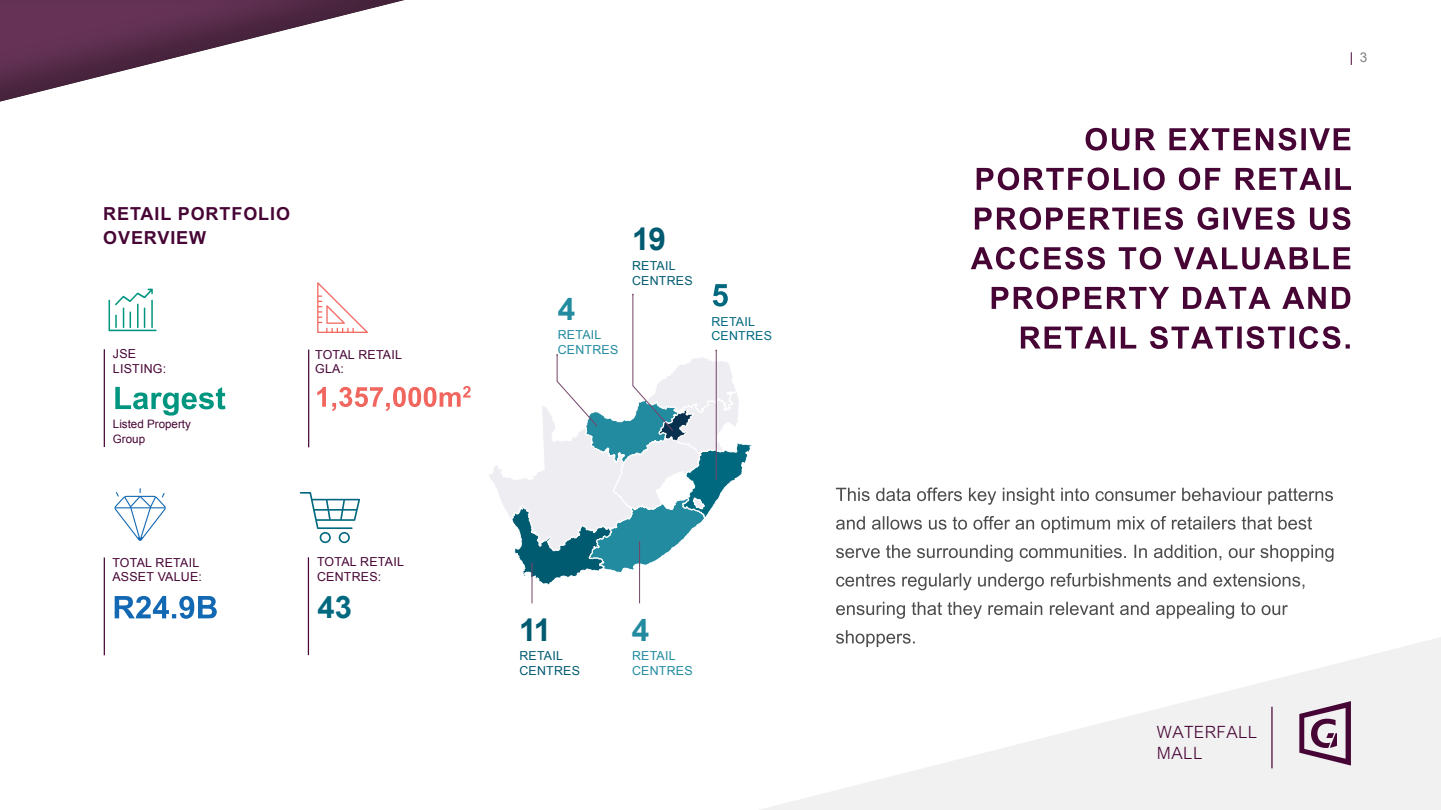
<style>
.page{position:relative;width:1441px;height:810px;background:#fff}
.page>*{position:absolute;margin:0;border:0;box-sizing:border-box;transform-origin:0 0}
.t1{font:700 31.35px "Arial";color:#005a70}
.t2{font:700 31.35px "Arial";color:#228ba0}
.t3{font:700 31.05px "Arial";color:#006980}
.t4{font:700 18px/24.3px "Arial MT Std";letter-spacing:.05em;color:#470535}
.t5{font:300 16.95px/20.2px "Arial MT Std";letter-spacing:.025em;color:#470535}
.t6{font:13.5px "Arial";color:#470535}
.t7{font:12.45px/14.9px "Arial";letter-spacing:.02em;color:#470535}
.t8{font:12.45px/14.9px "Arial";letter-spacing:.02em;color:#005a70}
.t9{font:12.45px/14.9px "Arial";letter-spacing:.02em;color:#228ba0}
.t10{font:12.45px/14.9px "Arial";letter-spacing:.02em;color:#006980}
.t11{font:11.55px/14.5px "Arial";color:#470535}
.s1{color:#808080}
</style>
<div class="page">
<svg style="left:761px;top:638px;width:679px;height:172px"></svg>
<hr style="left:1271px;top:707px;width:1px;height:61px;background:#470535">
<svg style="left:1299px;top:701px;width:51px;height:65px"></svg>
<svg style="left:1085px;top:128px;width:265px;height:23px"></svg>
<svg style="left:976px;top:168px;width:374px;height:22px"></svg>
<svg style="left:974px;top:207px;width:376px;height:23px"></svg>
<svg style="left:971px;top:247px;width:379px;height:23px"></svg>
<svg style="left:991px;top:287px;width:359px;height:22px"></svg>
<svg style="left:1020px;top:326px;width:329px;height:23px"></svg>
<svg style="left:0;top:0;width:405px;height:102px"></svg>
<svg style="left:835px;top:487px;width:497px;height:18px"></svg>
<svg style="left:836px;top:516px;width:475px;height:17px"></svg>
<svg style="left:836px;top:545px;width:497px;height:17px"></svg>
<svg style="left:836px;top:573px;width:468px;height:17px"></svg>
<svg style="left:836px;top:602px;width:451px;height:17px"></svg>
<svg style="left:836px;top:630px;width:78px;height:17px"></svg>
<svg style="left:115px;top:387px;width:110px;height:29px"></svg>
<hr style="left:104px;top:349px;width:1px;height:98px;background:#470535">
<svg style="left:317px;top:386px;width:153px;height:25px"></svg>
<hr style="left:308px;top:350px;width:1px;height:97px;background:#470535">
<svg style="left:317px;top:282px;width:51px;height:51px"></svg>
<svg style="left:108px;top:289px;width:48px;height:42px"></svg>
<svg style="left:115px;top:596px;width:102px;height:23px"></svg>
<hr style="left:104px;top:558px;width:1px;height:97px;background:#470535">
<svg style="left:114px;top:488px;width:52px;height:53px"></svg>
<svg style="left:300px;top:492px;width:60px;height:51px"></svg>
<hr style="left:308px;top:557px;width:1px;height:98px;background:#470535">
<hr style="left:531px;top:564px;width:1px;height:39px;background:#754468">
<hr style="left:639px;top:542px;width:1px;height:61px;background:#754468">
<svg style="left:489px;top:284px;width:262px;height:301px"></svg>
<h3 class="t4" style="left:103px;top:201px;width:188px">RETAIL PORTFOLIO<br>OVERVIEW</h3>
<p class="t7" style="left:113px;top:347px;width:55px">JSE<br>LISTING:</p>
<p class="t11" style="left:113px;top:417px;width:79px">Listed Property<br>Group</p>
<p class="t7" style="left:315px;top:347px;width:88px">TOTAL RETAIL<br>GLA:</p>
<p class="t7" style="left:112px;top:555px;width:91px">TOTAL RETAIL<br>ASSET VALUE:</p>
<p class="t7" style="left:317px;top:555px;width:88px">TOTAL RETAIL<br>CENTRES:</p>
<h2 class="t3" style="left:317px;top:586px;width:36px">43</h2>
<h1 class="t2" style="left:557px;top:288px;width:19px">4</h1>
<p class="t9" style="left:557px;top:327px;width:62px">RETAIL<br>CENTRES</p>
<h1 class="t1" style="left:632px;top:219px;width:35px">19</h1>
<p class="t8" style="left:632px;top:258px;width:62px">RETAIL<br>CENTRES</p>
<p class="t10" style="left:711px;top:314px;width:62px">RETAIL<br>CENTRES</p>
<h1 class="t1" style="left:519px;top:609px;width:34px">11</h1>
<h1 class="t2" style="left:632px;top:609px;width:19px">4</h1>
<p class="t8" style="left:519px;top:648px;width:62px">RETAIL<br>CENTRES</p>
<p class="t9" style="left:632px;top:648px;width:62px">RETAIL<br>CENTRES</p>
<p class="t6" style="left:1349px;top:49px;width:19px">| <span class="s1">3</span></p>
<h3 class="t5" style="left:1156px;top:722px;width:102px">WATERFALL<br>MALL</h3>
</div>
